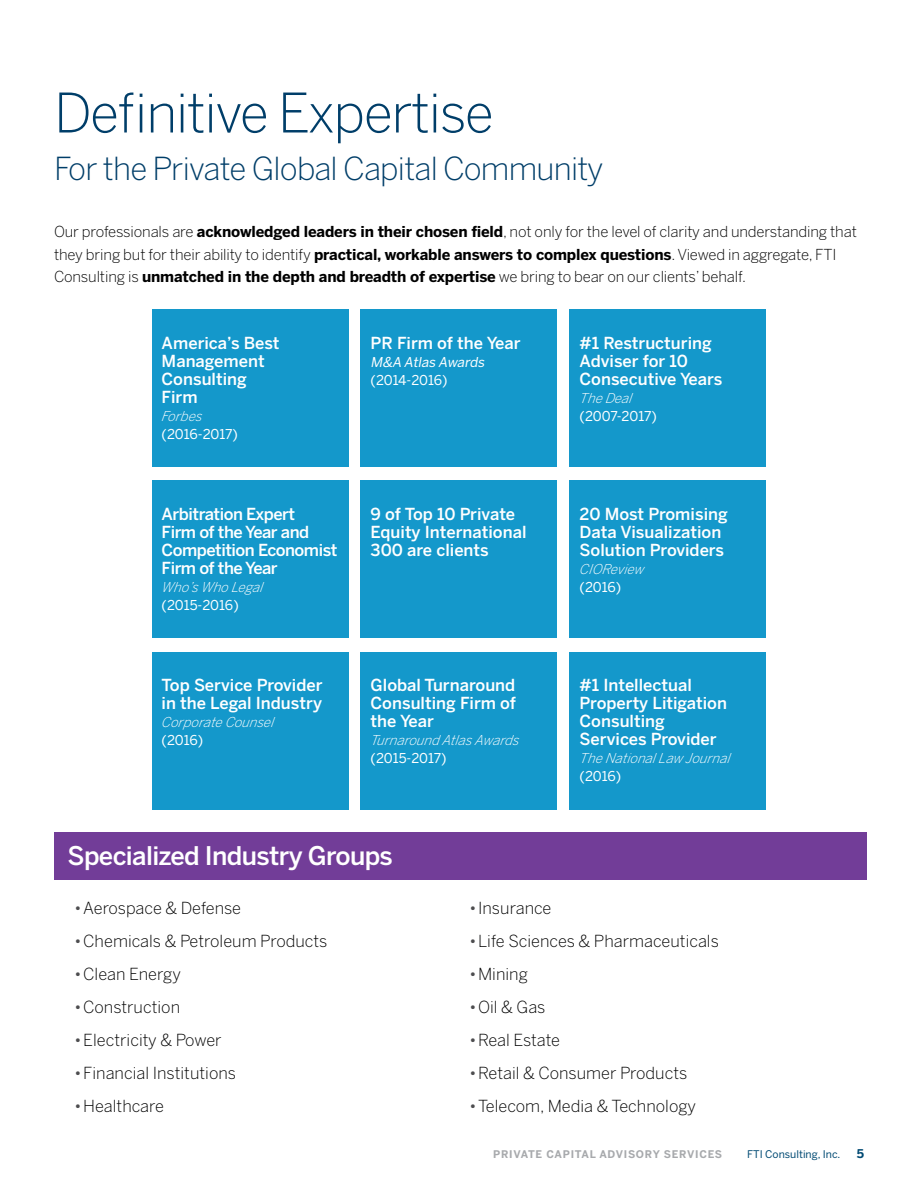
<style>
.page{position:relative;width:918px;height:1188px;background:#fff}
.page>*{position:absolute;margin:0;border:0;box-sizing:border-box;transform-origin:0 0}
.t1{font:300 54px "Benton Sans";letter-spacing:-.025em;color:#003e69}
.t2{font:300 31.5px "Benton Sans";letter-spacing:-.025em;color:#003e69}
.t3{font:500 25.5px "Benton Sans";letter-spacing:-.025em;color:#fff}
.t4{font:500 16.5px/18px "Benton Sans";color:#fff}
.t5{font:300 16.5px "Benton Sans";color:#000}
.t6{font:500 16.5px/18px "Benton Sans";letter-spacing:-.03em;color:#fff}
.t7{font:300 15px/22.5px "Benton Sans";letter-spacing:-.01em;color:#000}
.t8{font:italic 300 13.5px "Benton Sans";color:#fff}
.t9{font:13.5px "Benton Sans";letter-spacing:-.01em;color:#fff}
.t10{font:italic 13.5px "Benton Sans";color:#fff}
.t11{font:700 12px "Benton Sans";color:#004a73}
.t12{font:700 10.5px "Benton Sans";letter-spacing:.07em;color:#a7a9ac}
.t13{font:10.5px "Benton Sans";color:#004a73}
.s1{font-weight:700}
.s2{color:#4d4d4f}
</style>
<div class="page">
<div style="left:54px;top:832px;width:812px;height:47px;background:#723d98"></div>
<div style="left:152px;top:309px;width:196px;height:157px;background:#1498cb"></div>
<div style="left:361px;top:309px;width:196px;height:157px;background:#1498cb"></div>
<div style="left:570px;top:309px;width:196px;height:157px;background:#1498cb"></div>
<div style="left:152px;top:481px;width:196px;height:157px;background:#1498cb"></div>
<div style="left:361px;top:481px;width:196px;height:157px;background:#1498cb"></div>
<div style="left:570px;top:481px;width:196px;height:157px;background:#1498cb"></div>
<div style="left:152px;top:652px;width:196px;height:157px;background:#1498cb"></div>
<div style="left:361px;top:652px;width:196px;height:157px;background:#1498cb"></div>
<div style="left:570px;top:652px;width:196px;height:157px;background:#1498cb"></div>
<h1 class="t1" style="left:54px;top:81px;width:441px">Definitive Expertise</h1>
<h2 class="t2" style="left:54px;top:150px;width:551px">For the Private Global Capital Community</h2>
<p class="t7" style="left:54px;top:220px;width:804px">Our professionals are <span class="s1">acknowledged leaders in their chosen field</span>, not only for the level of clarity and understanding that they bring but for their ability to identify <span class="s1">practical, workable answers to complex questions</span>. Viewed in aggregate, FTI<br>Consulting is <span class="s1">unmatched in the depth and breadth of expertise</span> we bring to bear on our clients’ behalf.</p>
<p class="t4" style="left:162px;top:333px;width:119px">America’s Best<br>Management<br>Consulting<br>Firm</p>
<p class="t8" style="left:162px;top:408px;width:45px">Forbes</p>
<p class="t9" style="left:162px;top:426px;width:78px">(2016-2017)</p>
<p class="t6" style="left:162px;top:505px;width:177px">Arbitration Expert<br>Firm of the Year and<br>Competition Economist<br>Firm of the Year</p>
<p class="t8" style="left:162px;top:579px;width:105px">Who’s Who Legal</p>
<p class="t9" style="left:162px;top:597px;width:79px">(2015-2016)</p>
<p class="t4" style="left:162px;top:676px;width:162px">Top Service Provider in the Legal Industry</p>
<p class="t8" style="left:162px;top:715px;width:116px">Corporate Counsel</p>
<p class="t9" style="left:162px;top:733px;width:43px">(2016)</p>
<p class="t4" style="left:371px;top:333px;width:151px">PR Firm of the Year</p>
<p class="t10" style="left:371px;top:354px;width:118px">M&amp;A Atlas Awards</p>
<p class="t9" style="left:371px;top:372px;width:79px">(2014-2016)</p>
<p class="t4" style="left:580px;top:333px;width:144px">#1 Restructuring<br>Adviser for 10<br>Consecutive Years</p>
<p class="t8" style="left:580px;top:390px;width:57px">The Deal</p>
<p class="t9" style="left:580px;top:408px;width:79px">(2007-2017)</p>
<p class="t4" style="left:371px;top:505px;width:157px">9 of Top 10 Private<br>Equity International<br>300 are clients</p>
<p class="t4" style="left:580px;top:505px;width:150px">20 Most Promising<br>Data Visualization<br>Solution Providers</p>
<p class="t8" style="left:580px;top:561px;width:69px">CIOReview</p>
<p class="t9" style="left:580px;top:579px;width:43px">(2016)</p>
<p class="t4" style="left:371px;top:676px;width:147px;text-align:justify">Global Turnaround Consulting Firm of the Year</p>
<p class="t8" style="left:371px;top:733px;width:153px">Turnaround Atlas Awards</p>
<p class="t9" style="left:371px;top:751px;width:78px">(2015-2017)</p>
<p class="t4" style="left:580px;top:676px;width:149px">#1 Intellectual<br>Property Litigation<br>Consulting<br>Services Provider</p>
<p class="t8" style="left:580px;top:751px;width:155px">The NationalLaw Journal</p>
<p class="t9" style="left:580px;top:769px;width:43px">(2016)</p>
<h3 class="t3" style="left:68px;top:841px;width:327px">Specialized Industry Groups</h3>
<p class="t5" style="left:74px;top:898px;width:168px"><span class="s2">•</span>Aerospace &amp; Defense</p>
<p class="t5" style="left:74px;top:931px;width:255px"><span class="s2">•</span>Chemicals &amp; Petroleum Products</p>
<p class="t5" style="left:74px;top:964px;width:108px"><span class="s2">•</span>Clean Energy</p>
<p class="t5" style="left:74px;top:997px;width:107px"><span class="s2">•</span>Construction</p>
<p class="t5" style="left:74px;top:1030px;width:149px"><span class="s2">•</span>Electricity &amp; Power</p>
<p class="t5" style="left:74px;top:1063px;width:163px"><span class="s2">•</span>Financial Institutions</p>
<p class="t5" style="left:74px;top:1096px;width:91px"><span class="s2">•</span>Healthcare</p>
<p class="t5" style="left:469px;top:898px;width:84px"><span class="s2">•</span>Insurance</p>
<p class="t5" style="left:469px;top:931px;width:251px"><span class="s2">•</span>Life Sciences &amp; Pharmaceuticals</p>
<p class="t5" style="left:469px;top:964px;width:60px"><span class="s2">•</span>Mining</p>
<p class="t5" style="left:469px;top:997px;width:78px"><span class="s2">•</span>Oil &amp; Gas</p>
<p class="t5" style="left:469px;top:1030px;width:93px"><span class="s2">•</span>Real Estate</p>
<p class="t5" style="left:469px;top:1063px;width:220px"><span class="s2">•</span>Retail &amp; Consumer Products</p>
<p class="t5" style="left:469px;top:1096px;width:229px"><span class="s2">•</span>Telecom, Media &amp; Technology</p>
<p class="t12" style="left:493px;top:1148px;width:231px">PRIVATE CAPITAL ADVISORY SERVICES</p>
<p class="t13" style="left:747px;top:1148px;width:95px">FTI Consulting, Inc.</p>
<p class="t11" style="left:857px;top:1146px;width:9px">5</p>
</div>
